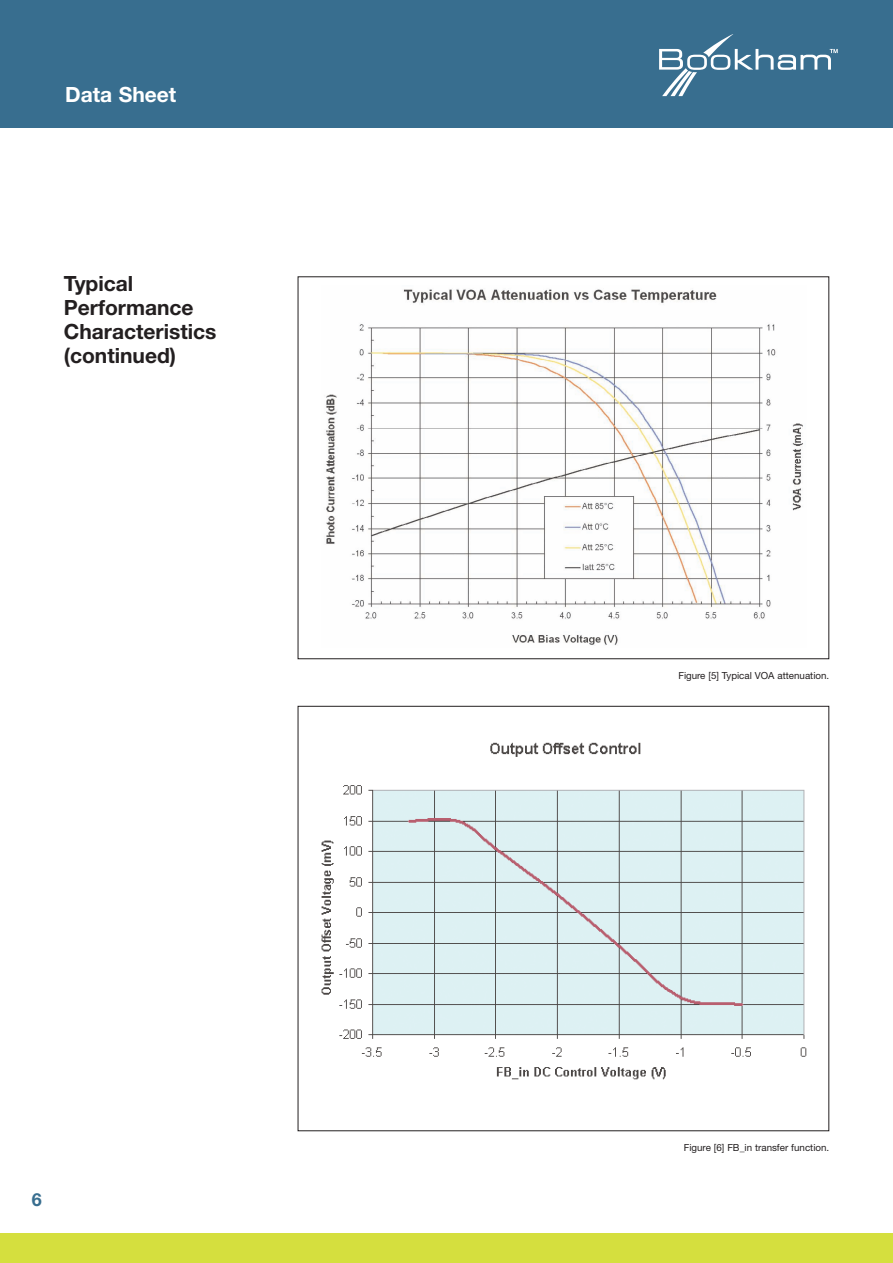
<style>
.page{position:relative;width:893px;height:1263px;background:#fff}
.page>*{position:absolute;margin:0;border:0;box-sizing:border-box;transform-origin:0 0}
.t1{font:700 21px/24px "Helvetica Neue";color:#231f20}
.t2{font:700 21px "Helvetica Neue";color:#fff}
.t3{font:700 18px "Helvetica Neue";color:#386e8f}
.t4{font:9.75px "Helvetica Neue";color:#231f20}
</style>
<div class="page">
<div style="left:0;top:0;width:893px;height:128px;background:#386e8f"></div>
<svg style="left:659px;top:34px;width:179px;height:62px"></svg>
<div style="left:0;top:1233px;width:893px;height:30px;background:#d5df3e"></div>
<img style="left:326px;top:289px;width:477px;height:356px">
<img style="left:321px;top:742px;width:486px;height:338px">
<h1 class="t2" style="left:65px;top:87px;width:113px">Data Sheet</h1>
<h1 class="t1" style="left:64px;top:274px;width:154px">Typical<br>Performance<br>Characteristics (continued)</h1>
<h2 class="t3" style="left:32px;top:1193px;width:12px">6</h2>
<p class="t4" style="left:678px;top:672px;width:152px">Figure [5] Typical VOA attenuation.</p>
<p class="t4" style="left:684px;top:1144px;width:147px">Figure [6] FB_in transfer function.</p>
</div>
